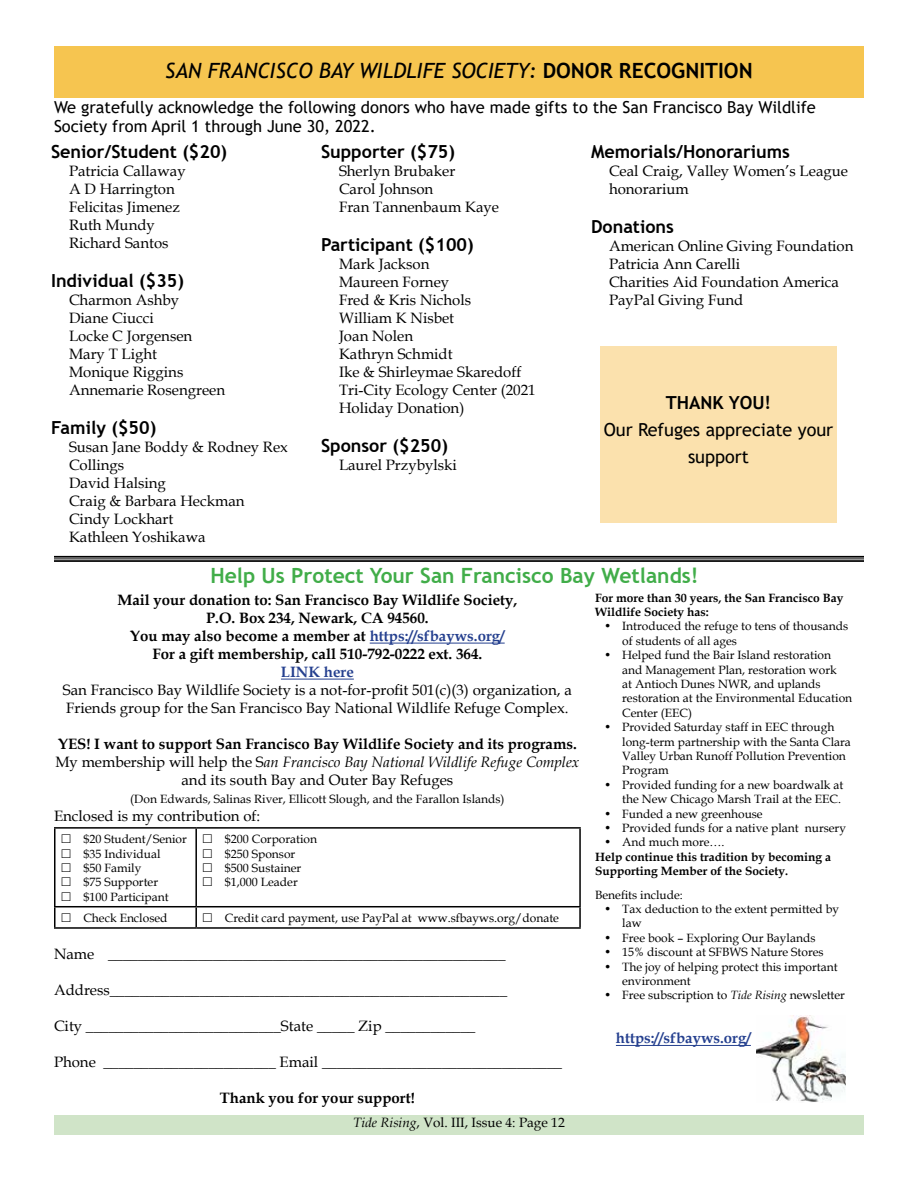
<style>
.page{position:relative;width:918px;height:1188px;background:#fff}
.page>*{position:absolute;margin:0;border:0;box-sizing:border-box;transform-origin:0 0}
.t1{font:italic 21px "Trebuchet MS";color:#000}
.t2{font:700 21px "Trebuchet MS";color:#41ad49}
.Heading__12{font:700 18px "Trebuchet MS";color:#000}
.t3{font:18px/27px "Trebuchet MS";color:#000;text-align:center}
.t4{font:16.5px/19.8px "Trebuchet MS";color:#000}
.Heading__12-2{font:15px/18px "Book Antiqua";color:#000}
.t5{font:700 15px "Book Antiqua";color:#000}
.t6{font:700 15px "Book Antiqua";color:#25408f}
.t7{font:13.5px "Book Antiqua";color:#000}
.t8{font:12px/14.4px "Book Antiqua";color:#000}
.t9{font:700 12px/14.4px "Book Antiqua";color:#000}
.s1{font-weight:700;font-style:normal}
.s2{color:#25408f}
.s3{font-style:italic}
</style>
<div class="page">
<div style="left:54px;top:46px;width:810px;height:52px;background:#f6c550"></div>
<hr style="left:370px;top:643px;width:135px;height:1px;background:#25408f">
<hr style="left:281px;top:679px;width:73px;height:1px;background:#25408f">
<hr style="left:54px;top:827px;width:142px;height:2px;background:#000">
<hr style="left:54px;top:829px;width:2px;height:77px;background:#000">
<hr style="left:196px;top:827px;width:385px;height:2px;background:#000">
<hr style="left:195px;top:829px;width:2px;height:77px;background:#000">
<hr style="left:579px;top:829px;width:2px;height:77px;background:#000">
<hr style="left:54px;top:906px;width:142px;height:1px;background:#000">
<hr style="left:54px;top:907px;width:2px;height:20px;background:#000">
<hr style="left:196px;top:906px;width:385px;height:1px;background:#000">
<hr style="left:195px;top:907px;width:2px;height:20px;background:#000">
<hr style="left:579px;top:907px;width:2px;height:20px;background:#000">
<hr style="left:54px;top:927px;width:142px;height:2px;background:#000">
<hr style="left:196px;top:927px;width:385px;height:2px;background:#000">
<hr style="left:54px;top:556px;width:810px;height:2px;background:#000">
<hr style="left:54px;top:558px;width:810px;height:1px;background:#000">
<hr style="left:54px;top:560px;width:810px;height:2px;background:#000">
<img style="left:756px;top:1015px;width:89px;height:87px">
<hr style="left:616px;top:1045px;width:135px;height:1px;background:#25408f">
<div style="left:54px;top:1115px;width:810px;height:20px;background:#d0e4c8"></div>
<div style="left:600px;top:346px;width:237px;height:177px;background:#fbe1ad"></div>
<p class="t1" style="left:165px;top:58px;width:589px">SAN FRANCISCO BAY WILDLIFE SOCIETY: <span class="s1">DONOR RECOGNITION</span></p>
<p class="t4" style="left:54px;top:97px;width:763px">We gratefully acknowledge the following donors who have made gifts to the San Francisco Bay Wildlife<br>Society from April 1 through June 30, 2022.</p>
<p class="Heading__12" style="left:51px;top:140px;width:178px">Senior/Student ($20)</p>
<p class="Heading__12-2" style="left:69px;top:161px;width:118px">Patricia Callaway</p>
<p class="Heading__12-2" style="left:69px;top:179px;width:107px">A D Harrington</p>
<p class="Heading__12-2" style="left:69px;top:197px;width:112px">Felicitas Jimenez</p>
<p class="Heading__12-2" style="left:69px;top:215px;width:87px">Ruth Mundy</p>
<p class="Heading__12-2" style="left:69px;top:233px;width:101px">Richard Santos</p>
<p class="Heading__12" style="left:51px;top:269px;width:135px">Individual ($35)</p>
<p class="Heading__12-2" style="left:69px;top:290px;width:112px">Charmon Ashby</p>
<p class="Heading__12-2" style="left:69px;top:308px;width:86px">Diane Ciucci</p>
<p class="Heading__12-2" style="left:69px;top:326px;width:125px">Locke C Jorgensen</p>
<p class="Heading__12-2" style="left:69px;top:344px;width:90px">Mary T Light</p>
<p class="Heading__12-2" style="left:69px;top:362px;width:116px">Monique Riggins</p>
<p class="Heading__12-2" style="left:69px;top:380px;width:158px">Annemarie Rosengreen</p>
<p class="Heading__12" style="left:51px;top:416px;width:107px">Family ($50)</p>
<p class="Heading__12-2" style="left:69px;top:437px;width:220px">Susan Jane Boddy &amp; Rodney Rex<br>Collings</p>
<p class="Heading__12-2" style="left:69px;top:473px;width:99px">David Halsing</p>
<p class="Heading__12-2" style="left:69px;top:491px;width:177px">Craig &amp; Barbara Heckman</p>
<p class="Heading__12-2" style="left:69px;top:509px;width:106px">Cindy Lockhart</p>
<p class="Heading__12-2" style="left:69px;top:527px;width:138px">Kathleen Yoshikawa</p>
<p class="Heading__12" style="left:321px;top:140px;width:136px">Supporter ($75)</p>
<p class="Heading__12-2" style="left:339px;top:161px;width:118px">Sherlyn Brubaker</p>
<p class="Heading__12-2" style="left:339px;top:179px;width:96px">Carol Johnson</p>
<p class="Heading__12-2" style="left:339px;top:197px;width:162px">Fran Tannenbaum Kaye</p>
<p class="Heading__12" style="left:321px;top:233px;width:154px">Participant ($100)</p>
<p class="Heading__12-2" style="left:339px;top:254px;width:92px">Mark Jackson</p>
<p class="Heading__12-2" style="left:339px;top:272px;width:112px">Maureen Forney</p>
<p class="Heading__12-2" style="left:339px;top:290px;width:134px">Fred &amp; Kris Nichols</p>
<p class="Heading__12-2" style="left:339px;top:308px;width:117px">William K Nisbet</p>
<p class="Heading__12-2" style="left:339px;top:326px;width:76px">Joan Nolen</p>
<p class="Heading__12-2" style="left:339px;top:344px;width:115px">Kathryn Schmidt</p>
<p class="Heading__12-2" style="left:339px;top:362px;width:184px">Ike &amp; Shirleymae Skaredoff</p>
<p class="Heading__12-2" style="left:339px;top:380px;width:198px">Tri-City Ecology Center (2021<br>Holiday Donation)</p>
<p class="Heading__12" style="left:321px;top:434px;width:128px">Sponsor ($250)</p>
<p class="Heading__12-2" style="left:339px;top:455px;width:119px">Laurel Przybylski</p>
<p class="Heading__12" style="left:591px;top:140px;width:201px">Memorials/Honorariums</p>
<p class="Heading__12-2" style="left:609px;top:161px;width:241px">Ceal Craig, Valley Women’s League honorarium</p>
<p class="Heading__12" style="left:591px;top:215px;width:85px">Donations</p>
<p class="Heading__12-2" style="left:609px;top:236px;width:246px">American Online Giving Foundation</p>
<p class="Heading__12-2" style="left:609px;top:254px;width:133px">Patricia Ann Carelli</p>
<p class="Heading__12-2" style="left:609px;top:272px;width:232px">Charities Aid Foundation America</p>
<p class="Heading__12-2" style="left:609px;top:290px;width:136px">PayPal Giving Fund</p>
<p class="Heading__12" style="left:666px;top:392px;width:107px">THANK YOU!</p>
<p class="t3" style="left:604px;top:416px;width:231px">Our Refuges appreciate your support</p>
<p class="t2" style="left:210px;top:563px;width:490px">Help Us Protect Your San Francisco Bay Wetlands!</p>
<p class="t5" style="left:117px;top:590px;width:401px">Mail your donation to: San Francisco Bay Wildlife Society,</p>
<p class="t5" style="left:206px;top:608px;width:224px">P.O. Box 234, Newark, CA 94560.</p>
<p class="t5" style="left:130px;top:626px;width:376px">You may also become a member at <span class="s2">https://sfbayws.org/</span></p>
<p class="t5" style="left:152px;top:644px;width:331px">For a gift membership, call 510-792-0222 ext. 364.</p>
<p class="t6" style="left:281px;top:662px;width:74px">LINK here</p>
<p class="Heading__12-2" style="left:63px;top:681px;width:510px">San Francisco Bay Wildlife Society is a not-for-profit 501(c)(3) organization, a<br>Friends group for the San Francisco Bay National Wildlife Refuge Complex.</p>
<p class="t5" style="left:58px;top:734px;width:520px">YES! I want to support San Francisco Bay Wildlife Society and its programs.</p>
<p class="Heading__12-2" style="left:55px;top:753px;width:525px;text-align:center">My membership will help the S<span class="s3">an Francisco Bay National Wildlife Refuge Complex </span>and its south Bay and Outer Bay Refuges</p>
<p class="t8" style="left:130px;top:792px;width:376px">(Don Edwards, Salinas River, Ellicott Slough, and the Farallon Islands)</p>
<p class="Heading__12-2" style="left:54px;top:807px;width:208px">Enclosed is my contribution of:</p>
<p class="t8" style="left:83px;top:832px;width:105px">$20 Student/Senior</p>
<p class="t8" style="left:83px;top:846px;width:79px">$35 Individual</p>
<p class="t8" style="left:83px;top:860px;width:59px">$50 Family</p>
<p class="t8" style="left:83px;top:875px;width:76px">$75 Supporter</p>
<p class="t8" style="left:83px;top:889px;width:87px">$100 Participant</p>
<p class="t8" style="left:225px;top:832px;width:94px">$200 Corporation</p>
<p class="t8" style="left:225px;top:846px;width:72px">$250 Sponsor</p>
<p class="t8" style="left:225px;top:860px;width:78px">$500 Sustainer</p>
<p class="t8" style="left:225px;top:875px;width:74px">$1,000 Leader</p>
<p class="t8" style="left:83px;top:910px;width:86px">Check Enclosed</p>
<p class="t8" style="left:225px;top:910px;width:336px">Credit card payment, use PayPal at www.sfbayws.org/donate</p>
<p class="Heading__12-2" style="left:54px;top:944px;width:453px">Name _____________________________________________________</p>
<p class="Heading__12-2" style="left:54px;top:980px;width:455px">Address_____________________________________________________</p>
<p class="Heading__12-2" style="left:54px;top:1016px;width:423px">City __________________________State _____ Zip ____________</p>
<p class="Heading__12-2" style="left:54px;top:1052px;width:510px">Phone _______________________ Email ________________________________</p>
<p class="t5" style="left:220px;top:1087px;width:197px">Thank you for your support!</p>
<p class="t7" style="left:353px;top:1113px;width:213px"><span class="s3">Tide Rising</span>, Vol. III, Issue 4: Page 12</p>
<p class="t9" style="left:595px;top:590px;width:250px">For more than 30 years, the San Francisco Bay<br>Wildlife Society has:</p>
<p class="t8" style="left:622px;top:619px;width:227px;text-indent:-18px">• Introduced the refuge to tens of thousands of students of all ages</p>
<p class="t8" style="left:622px;top:648px;width:232px;text-indent:-18px">• Helped fund the Bair Island restoration and Management Plan, restoration work<br>at Antioch Dunes NWR, and uplands restoration at the Environmental Education Center (EEC)</p>
<p class="t8" style="left:622px;top:720px;width:230px;text-indent:-18px">• Provided Saturday staff in EEC through long-term partnership with the Santa Clara Valley Urban Runoff Pollution Prevention Program</p>
<p class="t8" style="left:604px;top:777px;width:241px;text-align:right">• Provided funding for a new boardwalk at the New Chicago Marsh Trail at the EEC.</p>
<p class="t8" style="left:604px;top:806px;width:160px">• Funded a new greenhouse</p>
<p class="t8" style="left:604px;top:820px;width:243px">• Provided funds for a native plant nursery</p>
<p class="t8" style="left:604px;top:835px;width:122px">• And much more….</p>
<p class="t9" style="left:595px;top:849px;width:237px">Help continue this tradition by becoming a<br>Supporting Member of the Society.</p>
<p class="t8" style="left:595px;top:887px;width:89px">Benefits include:</p>
<p class="t8" style="left:622px;top:901px;width:219px;text-indent:-18px">• Tax deduction to the extent permitted by law</p>
<p class="t8" style="left:604px;top:930px;width:213px">• Free book – Exploring Our Baylands</p>
<p class="t8" style="left:604px;top:945px;width:221px">• 15% discount at SFBWS Nature Stores</p>
<p class="t8" style="left:622px;top:959px;width:217px;text-indent:-18px">• The joy of helping protect this important environment</p>
<p class="t8" style="left:604px;top:988px;width:242px">• Free subscription to <span class="s3">Tide Rising</span> newsletter</p>
<p class="t6" style="left:616px;top:1028px;width:136px">https://sfbayws.org/</p>
</div>
